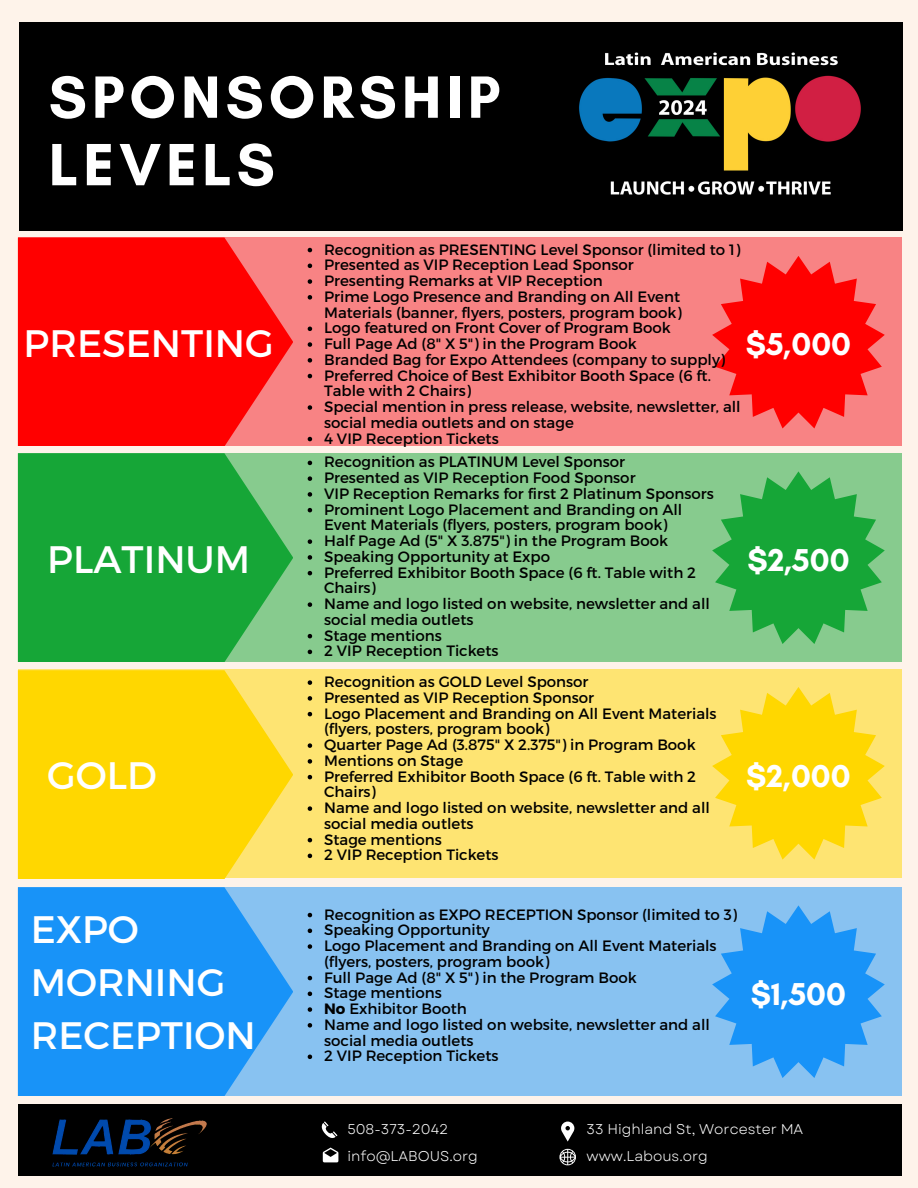
<style>
.page{position:relative;width:918px;height:1188px;background:#fef3ea}
.page>*{position:absolute;margin:0;border:0;box-sizing:border-box;transform-origin:0 0}
.t1{font:700 60.75px/67.5px "Glacial Indifference";letter-spacing:.08em;color:#fff}
.t2{font:38.25px/52.8px "Montserrat";color:#fff}
.t3{font:700 32.25px "Glacial Indifference";color:#fff}
.t4{font:15px/15.8px "Montserrat";color:#000}
.t5{font:14.1px "Garet";color:#fff}
.s1{font-weight:700}
</style>
<div class="page">
<div style="left:19px;top:22px;width:883px;height:209px;background:#000"></div>
<div style="left:18px;top:238px;width:883px;height:208px;background:#f88384"></div>
<div style="left:18px;top:453px;width:883px;height:209px;background:#87cb8e"></div>
<div style="left:18px;top:669px;width:883px;height:209px;background:#fee472"></div>
<div style="left:18px;top:887px;width:883px;height:209px;background:#88c2f1"></div>
<svg style="left:18px;top:238px;width:275px;height:208px;fill:#f00"></svg>
<svg style="left:18px;top:453px;width:275px;height:209px;fill:#16a637"></svg>
<svg style="left:18px;top:670px;width:275px;height:209px;fill:#ffd700"></svg>
<svg style="left:18px;top:887px;width:275px;height:209px;fill:#1893f8"></svg>
<div style="left:18px;top:1104px;width:883px;height:72px;background:#000"></div>
<svg style="left:561px;top:1122px;width:13px;height:20px"></svg>
<svg style="left:559px;top:1149px;width:17px;height:16px"></svg>
<svg style="left:323px;top:1148px;width:15px;height:14px"></svg>
<svg style="left:321px;top:1121px;width:16px;height:17px"></svg>
<svg style="left:712px;top:256px;width:173px;height:172px"></svg>
<svg style="left:712px;top:471px;width:173px;height:173px"></svg>
<svg style="left:712px;top:687px;width:173px;height:173px"></svg>
<svg style="left:712px;top:905px;width:173px;height:173px"></svg>
<img style="left:579px;top:52px;width:282px;height:143px">
<img style="left:24px;top:1086px;width:213px;height:81px">
<svg style="left:308px;top:248px;width:4px;height:4px"></svg>
<svg style="left:308px;top:264px;width:4px;height:4px"></svg>
<svg style="left:308px;top:279px;width:4px;height:5px"></svg>
<svg style="left:308px;top:295px;width:4px;height:5px"></svg>
<svg style="left:308px;top:327px;width:4px;height:4px"></svg>
<svg style="left:308px;top:342px;width:4px;height:5px"></svg>
<svg style="left:308px;top:358px;width:4px;height:5px"></svg>
<svg style="left:308px;top:374px;width:4px;height:4px"></svg>
<svg style="left:308px;top:405px;width:4px;height:5px"></svg>
<svg style="left:308px;top:437px;width:4px;height:4px"></svg>
<svg style="left:308px;top:461px;width:4px;height:4px"></svg>
<svg style="left:308px;top:476px;width:4px;height:5px"></svg>
<svg style="left:308px;top:492px;width:4px;height:5px"></svg>
<svg style="left:308px;top:508px;width:4px;height:4px"></svg>
<svg style="left:308px;top:539px;width:4px;height:5px"></svg>
<svg style="left:308px;top:555px;width:4px;height:5px"></svg>
<svg style="left:308px;top:571px;width:4px;height:4px"></svg>
<svg style="left:308px;top:602px;width:4px;height:5px"></svg>
<svg style="left:308px;top:634px;width:4px;height:4px"></svg>
<svg style="left:308px;top:650px;width:4px;height:4px"></svg>
<svg style="left:308px;top:680px;width:4px;height:5px"></svg>
<svg style="left:308px;top:696px;width:4px;height:5px"></svg>
<svg style="left:308px;top:712px;width:4px;height:4px"></svg>
<svg style="left:308px;top:743px;width:4px;height:5px"></svg>
<svg style="left:308px;top:759px;width:4px;height:5px"></svg>
<svg style="left:308px;top:775px;width:4px;height:4px"></svg>
<svg style="left:308px;top:806px;width:4px;height:5px"></svg>
<svg style="left:308px;top:838px;width:4px;height:4px"></svg>
<svg style="left:308px;top:854px;width:4px;height:4px"></svg>
<svg style="left:308px;top:913px;width:4px;height:4px"></svg>
<svg style="left:308px;top:929px;width:4px;height:4px"></svg>
<svg style="left:308px;top:944px;width:4px;height:5px"></svg>
<svg style="left:308px;top:976px;width:4px;height:4px"></svg>
<svg style="left:308px;top:992px;width:4px;height:4px"></svg>
<svg style="left:308px;top:1007px;width:4px;height:5px"></svg>
<svg style="left:308px;top:1023px;width:4px;height:5px"></svg>
<svg style="left:308px;top:1055px;width:4px;height:4px"></svg>
<p class="t1" style="left:49px;top:63px;width:453px">SPONSORSHIP<br>LEVELS</p>
<p class="t2" style="left:24px;top:315px;width:252px">PRESENTING</p>
<p class="t2" style="left:47px;top:531px;width:204px">PLATINUM</p>
<p class="t2" style="left:47px;top:747px;width:111px">GOLD</p>
<p class="t4" style="left:324px;top:241px;width:418px">Recognition as PRESENTING Level Sponsor (limited to 1)</p>
<p class="t4" style="left:324px;top:256px;width:311px">Presented as VIP Reception Lead Sponsor</p>
<p class="t4" style="left:324px;top:272px;width:280px">Presenting Remarks at VIP Reception</p>
<p class="t4" style="left:324px;top:288px;width:359px">Prime Logo Presence and Branding on All Event<br>Materials (banner, flyers, posters, program book)</p>
<p class="t4" style="left:324px;top:319px;width:348px">Logo featured on Front Cover of Program Book</p>
<p class="t4" style="left:324px;top:335px;width:314px">Full Page Ad (8" X 5") in the Program Book</p>
<p class="t4" style="left:324px;top:351px;width:403px">Branded Bag for Expo Attendees (company to supply)</p>
<p class="t4" style="left:324px;top:367px;width:388px">Preferred Choice of Best Exhibitor Booth Space (6 ft.<br>Table with 2 Chairs)</p>
<p class="t4" style="left:324px;top:398px;width:418px">Special mention in press release, website, newsletter, all social media outlets and on stage</p>
<p class="t4" style="left:324px;top:430px;width:176px">4 VIP Reception Tickets</p>
<h3 class="t4" style="left:324px;top:453px;width:302px">Recognition as PLATINUM Level Sponsor</h3>
<p class="t4" style="left:324px;top:469px;width:313px">Presented as VIP Reception Food Sponsor</p>
<p class="t4" style="left:324px;top:485px;width:391px">VIP Reception Remarks for first 2 Platinum Sponsors</p>
<p class="t4" style="left:324px;top:501px;width:360px">Prominent Logo Placement and Branding on All<br>Event Materials (flyers, posters, program book)</p>
<p class="t4" style="left:324px;top:532px;width:346px">Half Page Ad (5" X 3.875") in the Program Book</p>
<p class="t4" style="left:324px;top:548px;width:228px">Speaking Opportunity at Expo</p>
<p class="t4" style="left:324px;top:564px;width:373px">Preferred Exhibitor Booth Space (6 ft. Table with 2<br>Chairs)</p>
<p class="t4" style="left:324px;top:595px;width:387px">Name and logo listed on website, newsletter and all social media outlets</p>
<p class="t4" style="left:324px;top:627px;width:119px">Stage mentions</p>
<p class="t4" style="left:324px;top:642px;width:176px">2 VIP Reception Tickets</p>
<h3 class="t4" style="left:324px;top:673px;width:266px">Recognition as GOLD Level Sponsor</h3>
<h2 class="t4" style="left:324px;top:689px;width:271px">Presented as VIP Reception Sponsor</h2>
<h2 class="t4" style="left:324px;top:705px;width:394px">Logo Placement and Branding on All Event Materials (flyers, posters, program book)</h2>
<p class="t4" style="left:324px;top:736px;width:373px">Quarter Page Ad (3.875" X 2.375") in Program Book</p>
<p class="t4" style="left:324px;top:752px;width:141px">Mentions on Stage</p>
<p class="t4" style="left:324px;top:768px;width:373px">Preferred Exhibitor Booth Space (6 ft. Table with 2<br>Chairs)</p>
<p class="t4" style="left:324px;top:799px;width:387px">Name and logo listed on website, newsletter and all social media outlets</p>
<p class="t4" style="left:324px;top:831px;width:119px">Stage mentions</p>
<p class="t4" style="left:324px;top:846px;width:176px">2 VIP Reception Tickets</p>
<p class="t3" style="left:746px;top:325px;width:107px">$5,000</p>
<p class="t3" style="left:747px;top:540px;width:104px">$2,500</p>
<h3 class="t3" style="left:746px;top:756px;width:106px">$2,000</h3>
<p class="t2" style="left:31px;top:901px;width:227px">EXPO<br>MORNING<br>RECEPTION</p>
<p class="t4" style="left:324px;top:906px;width:414px">Recognition as EXPO RECEPTION Sponsor (limited to 3)</p>
<p class="t4" style="left:324px;top:921px;width:167px">Speaking Opportunity</p>
<h3 class="t4" style="left:324px;top:937px;width:394px">Logo Placement and Branding on All Event Materials (flyers, posters, program book)</h3>
<p class="t4" style="left:324px;top:969px;width:314px">Full Page Ad (8" X 5") in the Program Book</p>
<p class="t4" style="left:324px;top:984px;width:119px">Stage mentions</p>
<p class="t4" style="left:324px;top:1000px;width:144px"><span class="s1">No</span> Exhibitor Booth</p>
<p class="t4" style="left:324px;top:1016px;width:387px">Name and logo listed on website, newsletter and all social media outlets</p>
<p class="t4" style="left:324px;top:1047px;width:176px">2 VIP Reception Tickets</p>
<h2 class="t3" style="left:751px;top:974px;width:97px">$1,500</h2>
<h2 class="t5" style="left:347px;top:1119px;width:102px">508-373-2042</h2>
<p class="t5" style="left:347px;top:1146px;width:132px">info@LABOUS.org</p>
<h1 class="t5" style="left:587px;top:1119px;width:218px">33 Highland St, Worcester MA</h1>
<p class="t5" style="left:587px;top:1146px;width:123px">www.Labous.org</p>
</div>
